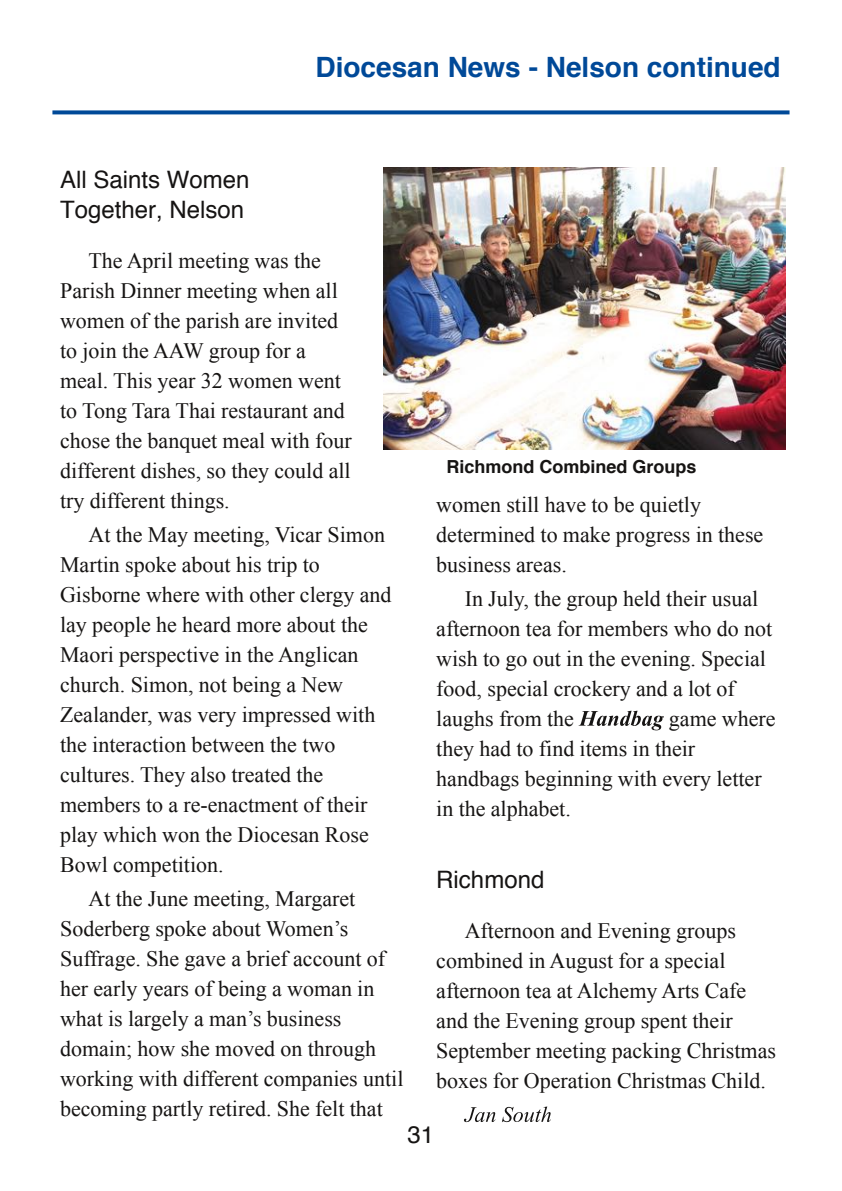
<style>
.page{position:relative;width:842px;height:1191px;background:#fff}
.page>*{position:absolute;margin:0;border:0;box-sizing:border-box;transform-origin:0 0}
.t1{font:700 28px "Helvetica";color:#004998}
.t2{font:24px/30px "Helvetica";color:#161413}
.t3{font:22px/30px "Times New Roman";color:#161413}
.t4{font:700 18px "Helvetica";color:#161413}
</style>
<div class="page">
<svg style="left:52px;top:110px;width:737px;height:4px;background:#1b5ca2"></svg>
<svg style="left:578px;top:710px;width:86px;height:20px"></svg>
<svg style="left:464px;top:1107px;width:31px;height:15px"></svg>
<svg style="left:502px;top:1106px;width:49px;height:16px"></svg>
<img style="left:383px;top:167px;width:403px;height:282px">
<p class="t1" style="left:315px;top:55px;width:467px">Diocesan News - Nelson continued</p>
<p class="t2" style="left:60px;top:166px;width:191px">All Saints Women<br>Together, Nelson</p>
<p class="t3" style="left:60px;top:245px;width:293px;text-indent:28px">The April meeting was the<br>Parish Dinner meeting when all women of the parish are invited to join the AAW group for a meal. This year 32 women went to Tong Tara Thai restaurant and chose the banquet meal with four different dishes, so they could all try different things.</p>
<p class="t3" style="left:60px;top:519px;width:333px;text-indent:28px">At the May meeting, Vicar Simon<br>Martin spoke about his trip to<br>Gisborne where with other clergy and lay people he heard more about the<br>Maori perspective in the Anglican church. Simon, not being a New<br>Zealander, was very impressed with the interaction between the two cultures. They also treated the members to a re-enactment of their play which won the Diocesan Rose<br>Bowl competition.</p>
<p class="t3" style="left:60px;top:883px;width:345px;text-indent:28px">At the June meeting, Margaret Soderberg spoke about Women’s Suffrage. She gave a brief account of her early years of being a woman in what is largely a man’s business domain; how she moved on through working with different companies until becoming partly retired. She felt that</p>
<p class="t4" style="left:446px;top:459px;width:251px">Richmond Combined Groups</p>
<p class="t3" style="left:436px;top:489px;width:328px">women still have to be quietly determined to make progress in these business areas.</p>
<p class="t3" style="left:436px;top:583px;width:337px;text-indent:28px">In July, the group held their usual afternoon tea for members who do not wish to go out in the evening. Special food, special crockery and a lot of laughs from the</p>
<p class="t3" style="left:436px;top:703px;width:341px;text-indent:233px">game where they had to find items in their handbags beginning with every letter in the alphabet.</p>
<p class="t2" style="left:436px;top:866px;width:110px">Richmond</p>
<p class="t3" style="left:436px;top:915px;width:341px;text-indent:28px">Afternoon and Evening groups combined in August for a special afternoon tea at Alchemy Arts Cafe and the Evening group spent their September meeting packing Christmas boxes for Operation Christmas Child.</p>
<p class="t2" style="left:407px;top:1121px;width:28px">31</p>
</div>
